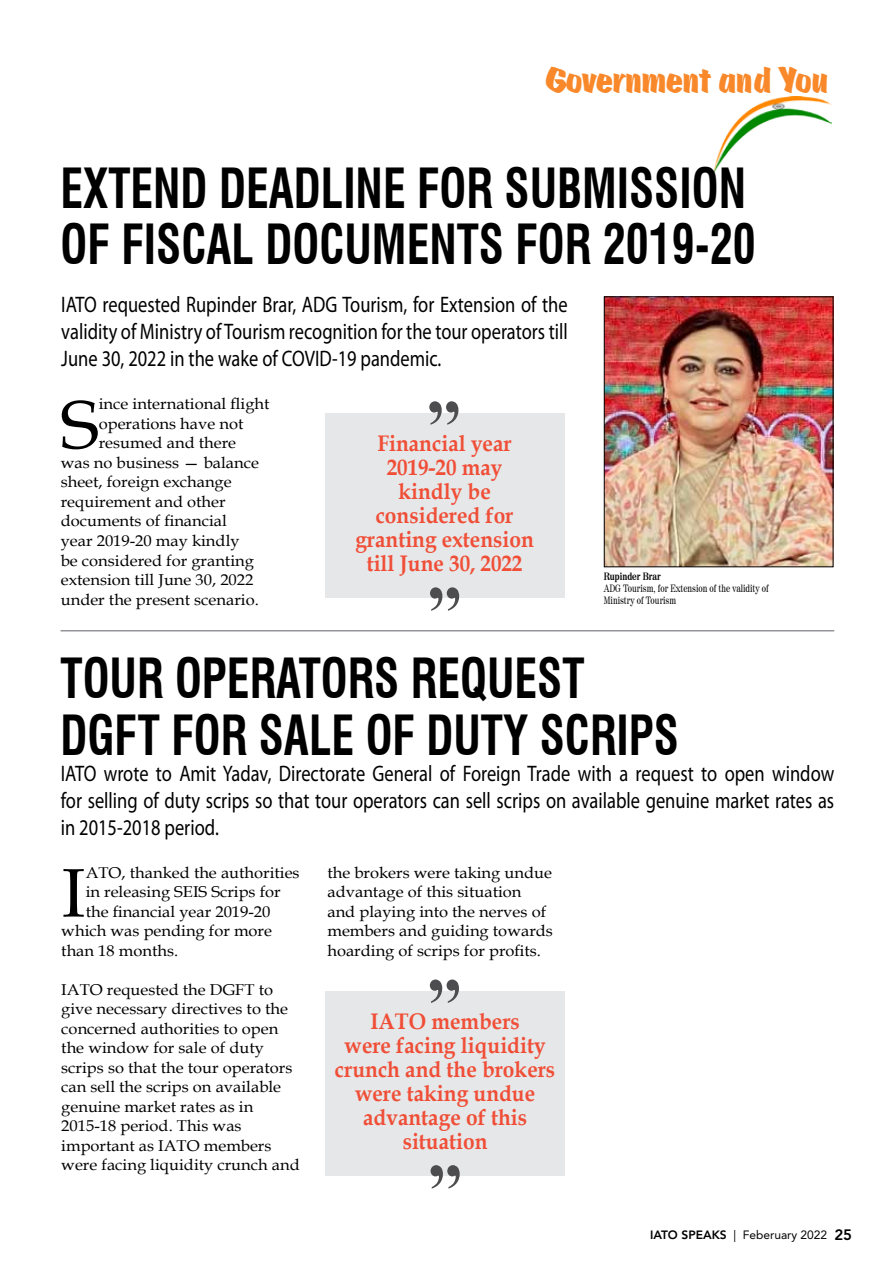
<style>
.page{position:relative;width:893px;height:1263px;background:#fff}
.page>*{position:absolute;margin:0;border:0;box-sizing:border-box;transform-origin:0 0}
.t1{font:68.7px "Book Antiqua";color:#000;scale:1.05 1}
.t2{font:700 condensed 54px/56.7px "Swiss 721 BT";color:#000;scale:.85 1}
.t3{font:39px "Scratch";letter-spacing:-.01em;color:#f9882a;scale:.95 1}
.t4{font:22.5px/27px "Myriad Pro";color:#000;text-align:justify;scale:.82 1}
.t5{font:700 22.5px/24px "Book Antiqua";color:#f04e37;text-align:center;scale:.93 1}
.t6{font:15.6px/19.5px "Book Antiqua";color:#000;scale:1.05 1}
.t7{font:12px "Avenir LT Std";color:#000}
.t8{font:10.5px/12px "Century 725 BT";color:#000;scale:.8 1}
.t9{font:700 10.5px "Century 725 BT";color:#000;scale:.8 1}
.s1{font-weight:800}
.s2{font-weight:800;font-size:15px}
</style>
<div class="page">
<hr style="left:61px;top:630px;width:773px;height:1px;background:#939598">
<img style="left:714px;top:96px;width:118px;height:77px">
<img style="left:606px;top:298px;width:225px;height:267px">
<div style="left:604px;top:296px;width:229px;height:271px;border:1px solid #000"></div>
<div style="left:325px;top:991px;width:240px;height:185px;background:#e6e7e8"></div>
<div style="left:325px;top:413px;width:239px;height:185px;background:#e6e7e8"></div>
<svg style="left:430px;top:979px;width:29px;height:24px"></svg>
<svg style="left:429px;top:401px;width:29px;height:24px"></svg>
<svg style="left:431px;top:1165px;width:29px;height:23px"></svg>
<svg style="left:430px;top:587px;width:29px;height:24px"></svg>
<h3 class="t3" style="left:545px;top:58px;width:301px">Government and You</h3>
<h2 class="t2" style="left:61px;top:160px;width:679px">EXTEND DEADLINE FOR SUBMISSIO</h2>
<h2 class="t2" style="left:61px;top:160px;width:819px;text-align:right">N<br>OF FISCAL DOCUMENTS FOR 2019-20</h2>
<h3 class="t4" style="left:61px;top:291px;width:619px">IATO requested Rupinder Brar, ADG Tourism, for Extension of the validity of Ministry of Tourism recognition for the tour operators till June 30, 2022 in the wake of COVID-19 pandemic.</h3>
<h1 class="t1" style="left:61px;top:377px;width:38px">S</h1>
<p class="t6" style="left:99px;top:394px;width:164px">ince international flight</p>
<p class="t6" style="left:99px;top:414px;width:139px">operations have not</p>
<p class="t6" style="left:99px;top:433px;width:132px">resumed and there</p>
<p class="t6" style="left:61px;top:453px;width:190px">was no business — balance</p>
<p class="t6" style="left:61px;top:472px;width:164px">sheet, foreign exchange</p>
<p class="t6" style="left:61px;top:492px;width:159px">requirement and other</p>
<p class="t6" style="left:61px;top:511px;width:160px">documents of financial</p>
<p class="t6" style="left:61px;top:531px;width:172px">year 2019-20 may kindly</p>
<p class="t6" style="left:61px;top:550px;width:185px">be considered for granting</p>
<p class="t6" style="left:61px;top:570px;width:185px">extension till June 30, 2022</p>
<p class="t6" style="left:61px;top:589px;width:190px">under the present scenario.</p>
<h3 class="t5" style="left:355px;top:431px;width:193px">Financial year<br>2019-20 may kindly be considered for granting extension till June 30, 2022</h3>
<p class="t9" style="left:604px;top:570px;width:73px">Rupinder Brar</p>
<p class="t8" style="left:604px;top:582px;width:207px">ADG Tourism, for Extension of the validity of<br>Ministry of Tourism</p>
<h2 class="t2" style="left:61px;top:650px;width:724px">TOUR OPERATORS REQUEST<br>DGFT FOR SALE OF DUTY SC RIPS</h2>
<h3 class="t4" style="left:61px;top:760px;width:945px">IATO wrote to Amit Yadav, Directorate General of Foreign Trade with a request to open window for selling of duty scrips so that tour operators can sell scrips on available genuine market rates as in 2015-2018 period.</h3>
<h1 class="t1" style="left:61px;top:845px;width:25px">I</h1>
<p class="t6" style="left:86px;top:862px;width:205px">ATO, thanked the authorities</p>
<p class="t6" style="left:86px;top:882px;width:187px">in releasing SEIS Scrips for</p>
<p class="t6" style="left:86px;top:901px;width:177px">the financial year 2019-20</p>
<p class="t6" style="left:61px;top:921px;width:202px">which was pending for more</p>
<p class="t6" style="left:61px;top:940px;width:113px">than 18 months.</p>
<p class="t6" style="left:61px;top:979px;width:229px">IATO requested the DGFT to give necessary directives to the concerned authorities to open the window for sale of duty scrips so that the tour operators can sell the scrips on available genuine market rates as in<br>2015-18 period. This was important as IATO members were facing liquidity crunch and</p>
<p class="t6" style="left:327px;top:862px;width:216px">the brokers were taking undue advantage of this situation and playing into the nerves of members and guiding towards hoarding of scrips for profits.</p>
<h3 class="t5" style="left:335px;top:1009px;width:238px">IATO members<br>were facing liquidity crunch and the brokers were taking undue advantage of this situation</h3>
<p class="t7" style="left:650px;top:1228px;width:204px"><span class="s1">IATO SPEAKS</span> | Feberuary 2022 <span class="s2">25</span></p>
</div>
